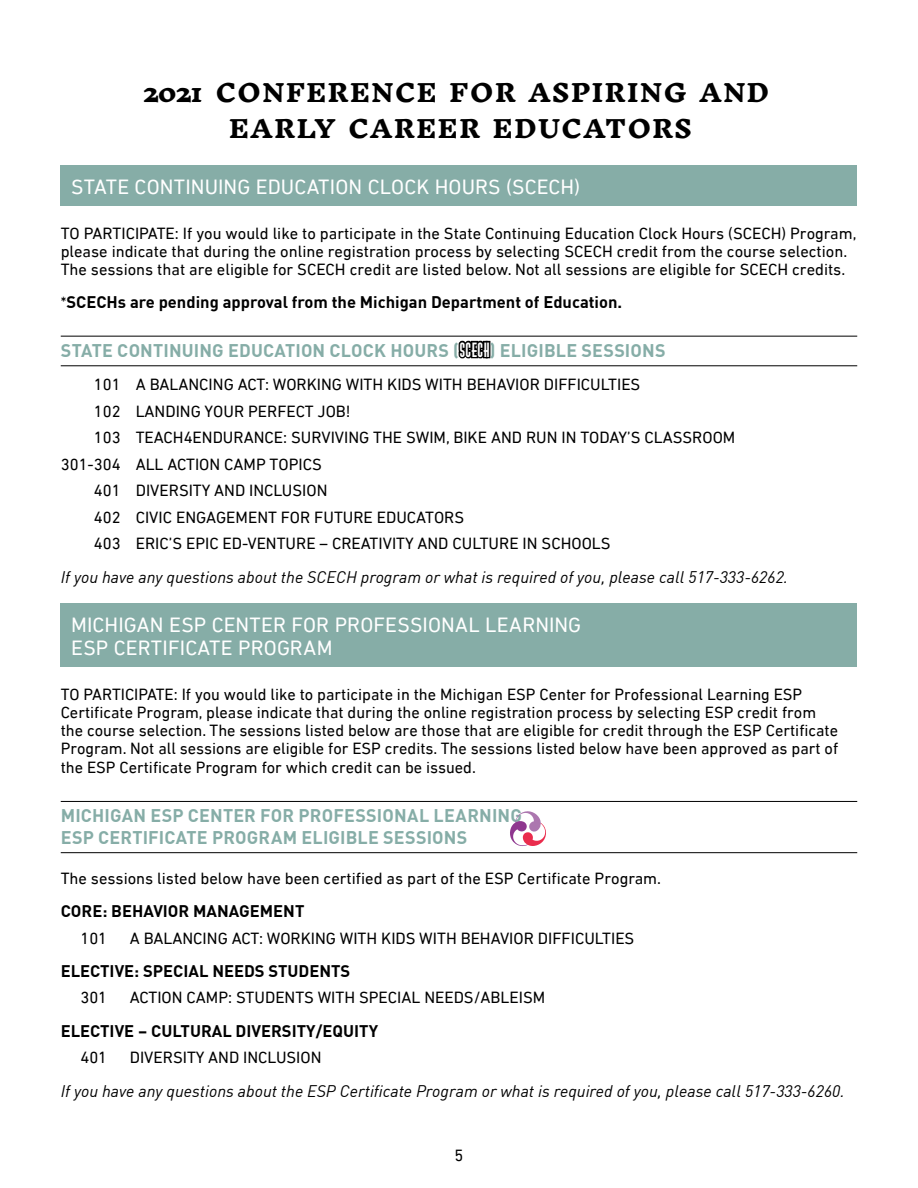
<style>
.page{position:relative;width:918px;height:1188px;background:#fff}
.page>*{position:absolute;margin:0;border:0;box-sizing:border-box;transform-origin:0 0}
.t1{font:800 24px/36px "Inknut Antiqua";letter-spacing:.07em;color:#000;text-align:center}
.t2{font:21px/22.5px "DIN Next LT Pro";letter-spacing:.005em;color:#fff}
.t3{font:700 18px/21.6px "DINOT";letter-spacing:.01em;color:#86ada7}
.t4{font:16.5px/18px "DIN Next LT Pro";color:#000}
.t5{font:italic 16.5px "DINOT";color:#000}
.t6{font:700 16.5px "DINOT";color:#000}
.s1{font-family:"DIN Next LT Pro";font-weight:400}
.s2{font-family:"Diner Obese";font-weight:400;color:#000}
</style>
<div class="page">
<div style="left:61px;top:165px;width:796px;height:41px;background:#86ada7"></div>
<hr style="left:61px;top:336px;width:796px;height:1px;background:#000">
<hr style="left:61px;top:365px;width:796px;height:1px;background:#000">
<div style="left:61px;top:603px;width:796px;height:64px;background:#86ada7"></div>
<hr style="left:61px;top:801px;width:796px;height:1px;background:#000">
<hr style="left:61px;top:852px;width:796px;height:1px;background:#000">
<svg style="left:510px;top:811px;width:36px;height:35px"></svg>
<h1 class="t1" style="left:143px;top:75px;width:628px">2021 CONFERENCE FOR ASPIRING AND<br>EARLY CAREER EDUCATORS</h1>
<p class="t2" style="left:71px;top:175px;width:510px">STATE CONTINUING EDUCATION CLOCK HOURS (SCECH)</p>
<p class="t4" style="left:61px;top:224px;width:797px">TO PARTICIPATE: If you would like to participate in the State Continuing Education Clock Hours (SCECH) Program, please indicate that during the online registration process by selecting SCECH credit from the course selection.<br>The sessions that are eligible for SCECH credit are listed below. Not all sessions are eligible for SCECH credits.</p>
<p class="t6" style="left:61px;top:289px;width:563px"><span class="s1">*</span>SCECHs are pending approval from the Michigan Department of Education.</p>
<p class="t3" style="left:61px;top:338px;width:606px">STATE CONTINUING EDUCATION CLOCK HOURS (<span class="s2">SCECH</span>) ELIGIBLE SESSIONS</p>
<p class="t4" style="left:94px;top:375px;width:548px">101 A BALANCING ACT: WORKING WITH KIDS WITH BEHAVIOR DIFFICULTIES</p>
<p class="t4" style="left:94px;top:402px;width:258px">102 LANDING YOUR PERFECT JOB!</p>
<p class="t4" style="left:94px;top:428px;width:643px">103 TEACH4ENDURANCE: SURVIVING THE SWIM, BIKE AND RUN IN TODAY’S CLASSROOM</p>
<p class="t4" style="left:61px;top:455px;width:262px">301-304 ALL ACTION CAMP TOPICS</p>
<p class="t4" style="left:94px;top:481px;width:235px">401 DIVERSITY AND INCLUSION</p>
<p class="t4" style="left:94px;top:508px;width:372px">402 CIVIC ENGAGEMENT FOR FUTURE EDUCATORS</p>
<p class="t4" style="left:94px;top:535px;width:518px">403 ERIC’S EPIC ED-VENTURE – CREATIVITY AND CULTURE IN SCHOOLS</p>
<p class="t5" style="left:61px;top:564px;width:729px">If you have any questions about the SCECH program or what is required of you, please call 517-333-6262.</p>
<p class="t2" style="left:71px;top:614px;width:512px">MICHIGAN ESP CENTER FOR PROFESSIONAL LEARNING<br>ESP CERTIFICATE PROGRAM</p>
<p class="t4" style="left:61px;top:685px;width:779px">TO PARTICIPATE: If you would like to participate in the Michigan ESP Center for Professional Learning ESP Certificate Program, please indicate that during the online registration process by selecting ESP credit from the course selection. The sessions listed below are those that are eligible for credit through the ESP Certificate Program. Not all sessions are eligible for ESP credits. The sessions listed below have been approved as part of</p>
<p class="t4" style="left:61px;top:759px;width:417px">the ESP Certificate Program for which credit can be issued.</p>
<p class="t3" style="left:61px;top:803px;width:463px">MICHIGAN ESP CENTER FOR PROFESSIONAL LEARNING<br>ESP CERTIFICATE PROGRAM ELIGIBLE SESSIONS</p>
<p class="t4" style="left:61px;top:869px;width:602px">The sessions listed below have been certified as part of the ESP Certificate Program.</p>
<p class="t6" style="left:61px;top:898px;width:245px">CORE: BEHAVIOR MANAGEMENT</p>
<p class="t4" style="left:80px;top:929px;width:28px">101</p>
<p class="t4" style="left:130px;top:929px;width:506px">A BALANCING ACT: WORKING WITH KIDS WITH BEHAVIOR DIFFICULTIES</p>
<p class="t6" style="left:61px;top:958px;width:291px">ELECTIVE: SPECIAL NEEDS STUDENTS</p>
<p class="t4" style="left:80px;top:989px;width:28px">301</p>
<p class="t4" style="left:130px;top:989px;width:417px">ACTION CAMP: STUDENTS WITH SPECIAL NEEDS/ABLEISM</p>
<p class="t6" style="left:61px;top:1018px;width:319px">ELECTIVE – CULTURAL DIVERSITY/EQUITY</p>
<p class="t4" style="left:80px;top:1048px;width:28px">401</p>
<p class="t4" style="left:130px;top:1048px;width:193px">DIVERSITY AND INCLUSION</p>
<p class="t5" style="left:61px;top:1078px;width:785px">If you have any questions about the ESP Certificate Program or what is required of you, please call 517-333-6260.</p>
<p class="t4" style="left:455px;top:1147px;width:10px">5</p>
</div>
